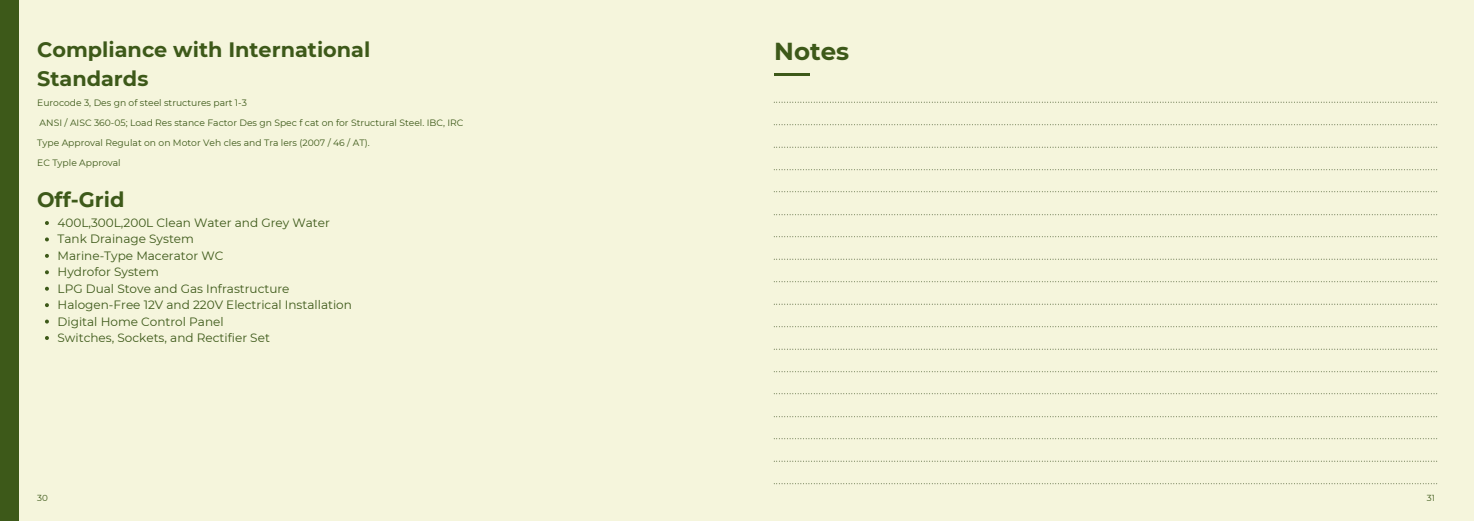
<style>
.page{position:relative;width:1474px;height:521px;background:#fff}
.page>*{position:absolute;margin:0;border:0;box-sizing:border-box;transform-origin:0 0}
.t1{font:700 24.5px "Montserrat";color:#3d5919}
.t2{font:700 20.82px/28.9px "Montserrat";color:#3d5919}
.t3{font:12.08px "Montserrat";color:#3d5919}
.t4{font:9.19px/19.7px "Montserrat";color:#3d5919}
.t5{font:8.75px "Montserrat";color:#3d5919}
</style>
<div class="page">
<div style="left:0;top:0;width:1473px;height:520px;background:#f5f5dc"></div>
<div style="left:0;top:0;width:18px;height:520px;background:#3d5919"></div>
<hr style="left:774px;top:74px;width:36px;height:2px;background:#3d5919">
<img style="left:773px;top:101px;width:665px;height:2px">
<img style="left:773px;top:124px;width:665px;height:2px">
<img style="left:773px;top:146px;width:665px;height:2px">
<img style="left:773px;top:169px;width:665px;height:2px">
<img style="left:773px;top:191px;width:665px;height:2px">
<img style="left:773px;top:214px;width:665px;height:2px">
<img style="left:773px;top:236px;width:665px;height:2px">
<img style="left:773px;top:258px;width:665px;height:2px">
<img style="left:773px;top:281px;width:665px;height:2px">
<img style="left:773px;top:303px;width:665px;height:2px">
<img style="left:773px;top:326px;width:665px;height:2px">
<img style="left:773px;top:348px;width:665px;height:2px">
<img style="left:773px;top:371px;width:665px;height:2px">
<img style="left:773px;top:393px;width:665px;height:2px">
<img style="left:773px;top:416px;width:665px;height:2px">
<img style="left:773px;top:438px;width:665px;height:2px">
<img style="left:773px;top:460px;width:665px;height:2px">
<img style="left:773px;top:483px;width:665px;height:2px">
<svg style="left:45px;top:221px;width:4px;height:4px"></svg>
<svg style="left:45px;top:237px;width:4px;height:4px"></svg>
<svg style="left:45px;top:254px;width:4px;height:4px"></svg>
<svg style="left:45px;top:270px;width:4px;height:4px"></svg>
<svg style="left:45px;top:286px;width:4px;height:4px"></svg>
<svg style="left:45px;top:303px;width:4px;height:4px"></svg>
<svg style="left:45px;top:319px;width:4px;height:4px"></svg>
<svg style="left:45px;top:336px;width:4px;height:4px"></svg>
<p class="t2" style="left:37px;top:35px;width:334px">Compliance with International<br>Standards</p>
<p class="t4" style="left:37px;top:93px;width:211px">Eurocode 3, Des gn of steel structures part 1-3</p>
<p class="t4" style="left:37px;top:113px;width:428px">ANSI / AISC 360-05; Load Res stance Factor Des gn Spec f cat on for Structural Steel. IBC, IRC<br>Type Approval Regulat on on Motor Veh cles and Tra lers (2007 / 46 / AT).</p>
<h1 class="t4" style="left:37px;top:152px;width:85px">EC Typle Approval</h1>
<p class="t2" style="left:37px;top:185px;width:89px">Off-Grid</p>
<p class="t3" style="left:58px;top:215px;width:274px">400L,300L,200L Clean Water and Grey Water</p>
<h2 class="t3" style="left:58px;top:231px;width:138px">Tank Drai nage System</h2>
<p class="t3" style="left:58px;top:248px;width:167px">Mari ne-Type Macerator WC</p>
<p class="t3" style="left:58px;top:264px;width:103px">Hydrofor System</p>
<p class="t3" style="left:58px;top:281px;width:233px">LPG Dual Stove and Gas Infrastructure</p>
<p class="t3" style="left:58px;top:297px;width:296px">Halogen-Free 12V and 220V Electrical Installation</p>
<p class="t3" style="left:58px;top:313px;width:168px">Digital Home Control Panel</p>
<p class="t3" style="left:58px;top:330px;width:214px">Switches, Sockets, and Rectifi er Set</p>
<p class="t1" style="left:774px;top:36px;width:76px">Notes</p>
<p class="t5" style="left:37px;top:492px;width:12px">30</p>
<p class="t5" style="left:1426px;top:492px;width:10px">31</p>
</div>
